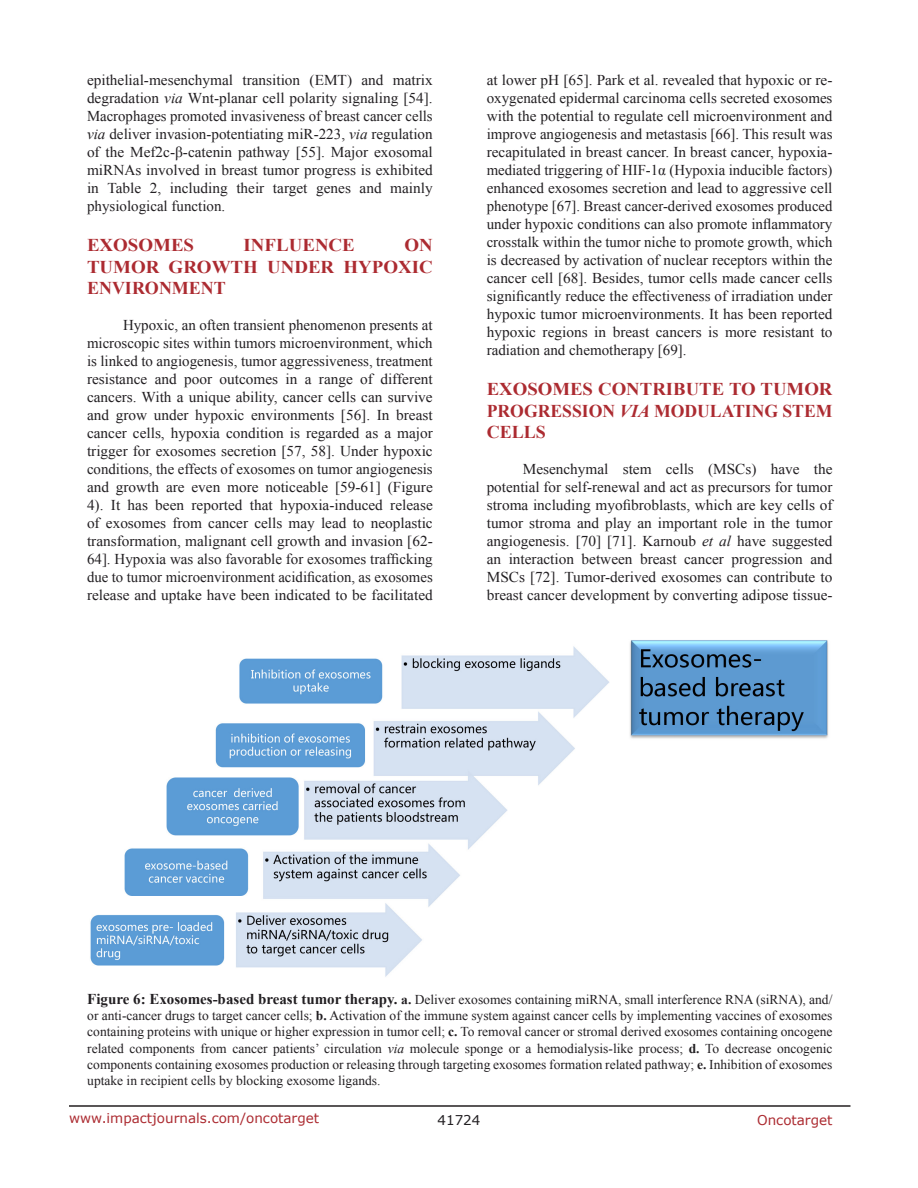
<style>
.page{position:relative;width:918px;height:1188px;background:#fff}
.page>*{position:absolute;margin:0;border:0;box-sizing:border-box;transform-origin:0 0}
.Heading{font:700 18px/21.6px "Times New Roman";color:#ac2b31;text-align:justify;scale:1.04 1}
.Heading-2{font:700 18px/21.6px "Times New Roman";color:#ac2b31;text-align:justify;scale:1.05 1}
.BodyText{font:15px/18px "Times New Roman";color:#221f22;text-align:justify}
.FigureText{font:13.5px/16.2px "Times New Roman";color:#221f22;text-align:justify}
.t1{font:13.5px "Verdana";color:#ac2b31}
.t2{font:13.5px "Verdana";color:#221f22}
.s1{font-style:italic}
.s2{font-weight:700;font-size:15px}
.s3{font-weight:700}
</style>
<div class="page">
<hr style="left:69px;top:1105px;width:781px;height:2px;background:#231f20">
<img style="left:90px;top:640px;width:739px;height:337px">
<p class="BodyText" style="left:87px;top:71px;width:347px">epithelial-mesenchymal transition (EMT) and matrix degradation <span class="s1">via</span> Wnt-planar cell polarity signaling [54].<br>Macrophages promoted invasiveness of breast cancer cells <span class="s1">via</span> deliver invasion-potentiating miR-223, <span class="s1">via</span> regulation of the Mef2c-β-catenin pathway [55]. Major exosomal miRNAs involved in breast tumor progress is exhibited in Table 2, including their target genes and mainly physiological function.</p>
<p class="Heading-2" style="left:87px;top:234px;width:104px">EXOSOMES</p>
<p class="Heading-2" style="left:244px;top:234px;width:108px">INFLUENCE</p>
<p class="Heading-2" style="left:87px;top:234px;width:331px;text-indent:317px">ON TUMOR GROWTH UNDER HYPOXIC ENVIRONMENT</p>
<p class="BodyText" style="left:87px;top:316px;width:347px;text-indent:36px">Hypoxic, an often transient phenomenon presents at microscopic sites within tumors microenvironment, which is linked to angiogenesis, tumor aggressiveness, treatment resistance and poor outcomes in a range of different cancers. With a unique ability, cancer cells can survive and grow under hypoxic environments [56]. In breast cancer cells, hypoxia condition is regarded as a major trigger for exosomes secretion [57, 58]. Under hypoxic conditions, the effects of exosomes on tumor angiogenesis and growth are even more noticeable [59-61] (Figure 4). It has been reported that hypoxia-induced release of exosomes from cancer cells may lead to neoplastic transformation, malignant cell growth and invasion [62- 64]. Hypoxia was also favorable for exosomes trafficking due to tumor microenvironment acidification, as exosomes release and uptake have been indicated to be facilitated</p>
<p class="BodyText" style="left:487px;top:71px;width:347px">at lower pH [65]. Park et al. revealed that hypoxic or re&shy;oxygenated epidermal carcinoma cells secreted exosomes with the potential to regulate cell microenvironment and improve angiogenesis and metastasis [66]. This result was recapitulated in breast cancer. In breast cancer, hypoxia&shy;mediated triggering of HIF-1α (Hypoxia inducible factors) enhanced exosomes secretion and lead to aggressive cell phenotype [67]. Breast cancer-derived exosomes produced under hypoxic conditions can also promote inflammatory crosstalk within the tumor niche to promote growth, which is decreased by activation of nuclear receptors within the cancer cell [68]. Besides, tumor cells made cancer cells significantly reduce the effectiveness of irradiation under hypoxic tumor microenvironments. It has been reported hypoxic regions in breast cancers is more resistant to radiation and chemotherapy [69].</p>
<p class="Heading" style="left:487px;top:378px;width:334px">EXOSOMES CONTRIBUTE TO TUMOR PROGRESSION <span class="s1">VIA</span> MODULATING STEM CELLS</p>
<p class="BodyText" style="left:487px;top:460px;width:347px;text-indent:36px">Mesenchymal stem cells (MSCs) have the potential for self-renewal and act as precursors for tumor stroma including myofibroblasts, which are key cells of tumor stroma and play an important role in the tumor angiogenesis. [70] [71]. Karnoub <span class="s1">et al</span> have suggested an interaction between breast cancer progression and MSCs [72]. Tumor-derived exosomes can contribute to breast cancer development by converting adipose tissue-</p>
<p class="FigureText" style="left:87px;top:991px;width:747px"><span class="s2">Figure 6: Exosomes-based breast tumor therapy.</span> <span class="s3">a.</span> Deliver exosomes containing miRNA, small interference RNA (siRNA), and/ or anti-cancer drugs to target cancer cells; <span class="s3">b.</span> Activation of the immune system against cancer cells by implementing vaccines of exosomes containing proteins with unique or higher expression in tumor cell; <span class="s3">c.</span> To removal cancer or stromal derived exosomes containing oncogene related components from cancer patients’ circulation <span class="s1">via</span> molecule sponge or a hemodialysis-like process; <span class="s3">d.</span> To decrease oncogenic components containing exosomes production or releasing through targeting exosomes formation related pathway; <span class="s3">e.</span> Inhibition of exosomes uptake in recipient cells by blocking exosome ligands.</p>
<p class="t1" style="left:69px;top:1109px;width:252px">www.impactjournals.com/oncotarget</p>
<p class="t2" style="left:438px;top:1111px;width:44px">41724</p>
<p class="t1" style="left:757px;top:1111px;width:77px">Oncotarget</p>
</div>
